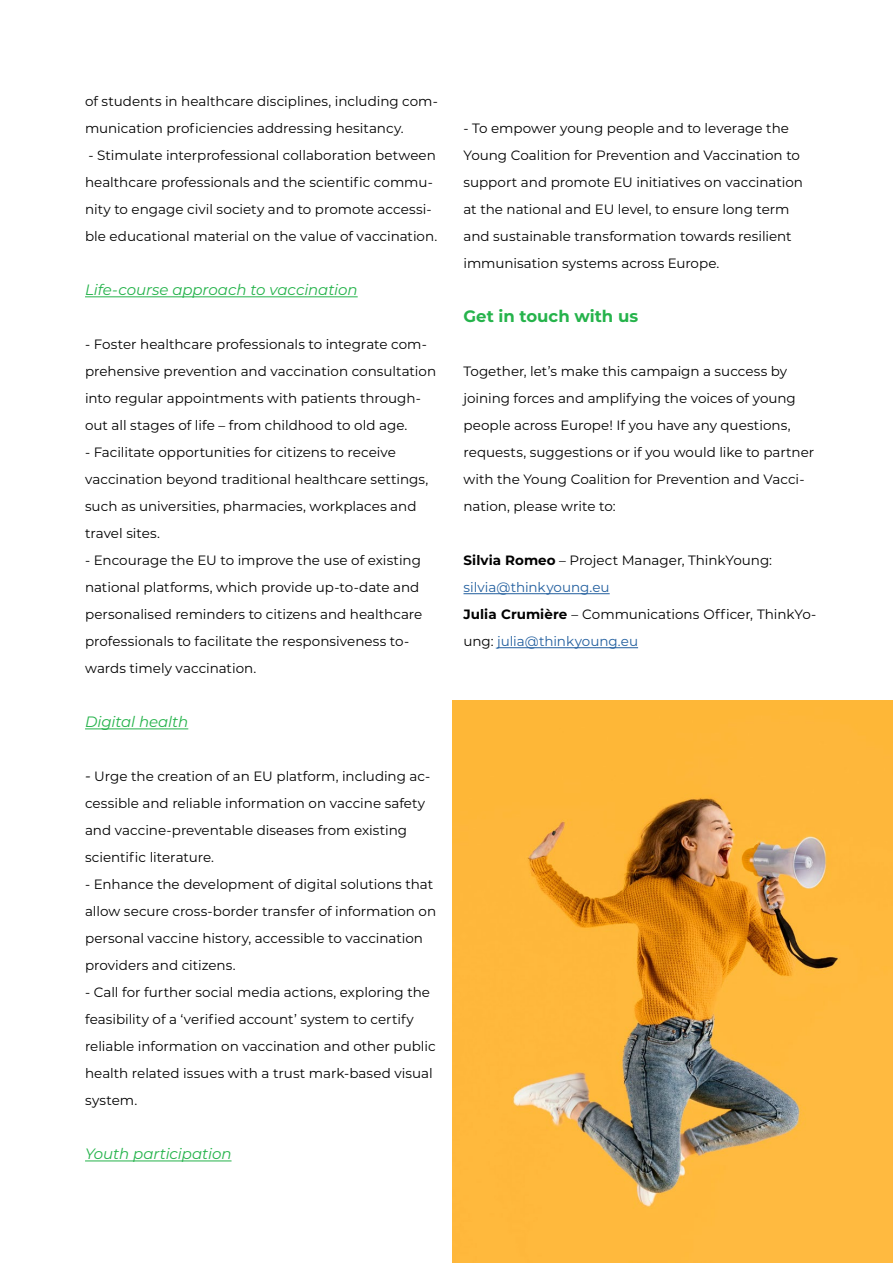
<style>
.page{position:relative;width:893px;height:1263px;background:#fff}
.page>*{position:absolute;margin:0;border:0;box-sizing:border-box;transform-origin:0 0}
.t1{font:700 16.5px "Montserrat";color:#25b34b}
.t2{font:italic 15px "Montserrat";letter-spacing:-.005em;color:#25b34b}
.t3{font:13.5px/27px "Montserrat";color:#000}
.s1{font-style:italic;font-size:15px}
.s2{font-weight:700}
.s3{color:#215e9e}
</style>
<div class="page">
<hr style="left:85px;top:296px;width:273px;height:1px;background:#25b34b">
<hr style="left:85px;top:728px;width:103px;height:1px;background:#25b34b">
<hr style="left:85px;top:1160px;width:147px;height:1px;background:#25b34b">
<hr style="left:463px;top:593px;width:147px;height:1px;background:#215e9e">
<hr style="left:497px;top:647px;width:141px;height:1px;background:#215e9e">
<img style="left:453px;top:700px;width:440px;height:563px">
<p class="t3" style="left:85px;top:88px;width:354px">of students in healthcare disciplines, including com&shy;munication proficiencies addressing hesitancy.</p>
<p class="t3" style="left:85px;top:142px;width:354px">- Stimulate interprofessional collaboration between healthcare professionals and the scientific commu&shy;nity to engage civil society and to promote accessi&shy;ble educational material on the value of vaccination.</p>
<p class="t2" style="left:85px;top:280px;width:274px">Life-course approach to vaccination</p>
<p class="t3" style="left:85px;top:331px;width:353px">- Foster healthcare professionals to integrate com&shy;prehensive prevention and vaccination consultation into regular appointments with patients through&shy;out all stages of life – from childhood to old age.</p>
<p class="t3" style="left:85px;top:439px;width:345px">- Facilitate opportunities for citizens to receive vaccination beyond traditional healthcare settings, such as universities, pharmacies, workplaces and travel sites.</p>
<p class="t3" style="left:85px;top:547px;width:339px">- Encourage the EU to improve the use of existing national platforms, which provide up-to-date and personalised reminders to citizens and healthcare professionals to facilitate the responsiveness to&shy;wards timely vaccination.</p>
<p class="t2" style="left:85px;top:712px;width:105px">Digital health</p>
<p class="t3" style="left:85px;top:763px;width:347px"><span class="s1">-</span> Urge the creation of an EU platform, including ac&shy;cessible and reliable information on vaccine safety and vaccine-preventable diseases from existing scientific literature.</p>
<p class="t3" style="left:85px;top:871px;width:353px">- Enhance the development of digital solutions that allow secure cross-border transfer of information on personal vaccine history, accessible to vaccination providers and citizens.</p>
<p class="t3" style="left:85px;top:979px;width:352px">- Call for further social media actions, exploring the feasibility of a ‘verified account’ system to certify reliable information on vaccination and other public health related issues with a trust mark-based visual system.</p>
<p class="t2" style="left:85px;top:1144px;width:148px">Youth participation</p>
<p class="t3" style="left:463px;top:115px;width:341px">- To empower young people and to leverage the Young Coalition for Prevention and Vaccination to support and promote EU initiatives on vaccination at the national and EU level, to ensure long term and sustainable transformation towards resilient immunisation systems across Europe.</p>
<p class="t1" style="left:463px;top:305px;width:176px">Get in touch with us</p>
<p class="t3" style="left:463px;top:358px;width:352px">Together, let’s make this campaign a success by joining forces and amplifying the voices of young people across Europe! If you have any questions, requests, suggestions or if you would like to partner with the Young Coalition for Prevention and Vacci&shy;nation, please write to:</p>
<p class="t3" style="left:463px;top:547px;width:354px"><span class="s2">Silvia Romeo</span> – Project Manager, ThinkYoung: <span class="s3">silvia@thinkyoung.eu<br></span><span class="s2">Julia Crumière</span> – Communications Officer, ThinkYo&shy;ung: <span class="s3">julia@thinkyoung.eu</span></p>
</div>
